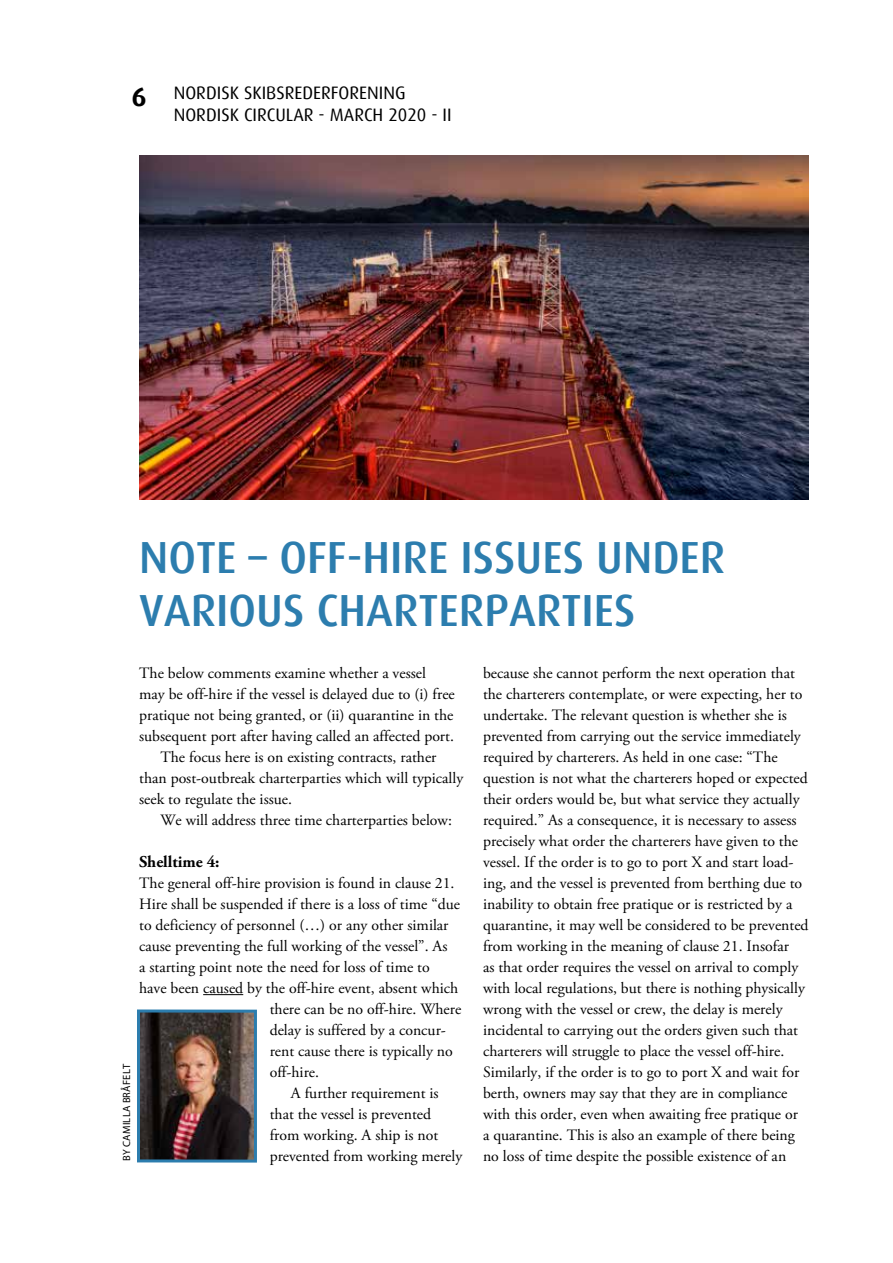
<style>
.page{position:relative;width:893px;height:1263px;background:#fff}
.page>*{position:absolute;margin:0;border:0;box-sizing:border-box;transform-origin:0 0}
.t1{font:500 45px/52.5px "Dax";color:#2c7dae}
.t2{font:18px/21.6px "Dax";color:#000}
.t3{font:700 16.5px "Adobe Garamond Pro";color:#000}
.t4{font:15.75px/21px "Adobe Garamond Pro";color:#000}
.t5{font:10.5px "Myriad Pro";letter-spacing:.02em;color:#000}
.s1{font-weight:700;font-size:27px}
</style>
<div class="page">
<img style="left:139px;top:156px;width:670px;height:344px">
<hr style="left:203px;top:994px;width:40px;height:1px;background:#000">
<img style="left:137px;top:1009px;width:120px;height:154px">
<p class="t2" style="left:174px;top:83px;width:279px;text-indent:-42px"><span class="s1">6</span> NORDISK SKIBSREDERFORENING<br>NORDISK CIRCULAR - MARCH 2020 - II</p>
<h1 class="t1" style="left:139px;top:531px;width:588px">NOTE – OFF-HIRE ISSUES UNDER<br>VARIOUS CHARTERPARTIES</h1>
<p class="t5" style="left:120px;top:1161px;width:99px;rotate:-90deg">BY CAMILLA BRÅFELT</p>
<p class="t4" style="left:139px;top:663px;width:288px">The below comments examine whether a vessel</p>
<p class="t4" style="left:139px;top:684px;width:317px">may be off-hire if the vessel is delayed due to (i) free</p>
<p class="t4" style="left:139px;top:705px;width:316px">pratique not being granted, or (ii) quarantine in the</p>
<p class="t4" style="left:139px;top:726px;width:316px">subsequent port after having called an affected port.</p>
<p class="t4" style="left:160px;top:747px;width:278px">The focus here is on existing contracts, rather</p>
<p class="t4" style="left:139px;top:768px;width:326px">than post-outbreak charterparties which will typically</p>
<p class="t4" style="left:139px;top:789px;width:154px">seek to regulate the issue.</p>
<p class="t4" style="left:160px;top:810px;width:293px">We will address three time charterparties below:</p>
<p class="t3" style="left:139px;top:852px;width:82px">Shelltime 4:</p>
<p class="t4" style="left:139px;top:873px;width:317px">The general off-hire provision is found in clause 21.</p>
<p class="t4" style="left:139px;top:894px;width:322px">Hire shall be suspended if there is a loss of time “due</p>
<p class="t4" style="left:139px;top:915px;width:311px">to deficiency of personnel (…) or any other similar</p>
<p class="t4" style="left:139px;top:936px;width:310px">cause preventing the full working of the vessel”. As</p>
<p class="t4" style="left:139px;top:957px;width:292px">a starting point note the need for loss of time to</p>
<p class="t4" style="left:139px;top:978px;width:321px">have been caused by the off-hire event, absent which</p>
<p class="t4" style="left:270px;top:999px;width:193px">there can be no off-hire. Where</p>
<p class="t4" style="left:270px;top:1020px;width:178px">delay is suffered by a concur-</p>
<p class="t4" style="left:270px;top:1041px;width:185px">rent cause there is typically no</p>
<p class="t4" style="left:270px;top:1062px;width:51px">off-hire.</p>
<p class="t4" style="left:291px;top:1083px;width:149px">A further requirement is</p>
<p class="t4" style="left:270px;top:1104px;width:163px">that the vessel is prevented</p>
<p class="t4" style="left:270px;top:1125px;width:170px">from working. A ship is not</p>
<p class="t4" style="left:270px;top:1146px;width:194px">prevented from working merely</p>
<p class="t4" style="left:483px;top:663px;width:327px">because she cannot perform the next operation that the charterers contemplate, or were expecting, her to undertake. The relevant question is whether she is prevented from carrying out the service immediately required by charterers. As held in one case: “The question is not what the charterers hoped or expected their orders would be, but what service they actually required.” As a consequence, it is necessary to assess precisely what order the charterers have given to the vessel. If the order is to go to port X and start load&shy;ing, and the vessel is prevented from berthing due to inability to obtain free pratique or is restricted by a quarantine, it may well be considered to be prevented from working in the meaning of clause 21. Insofar<br>as that order requires the vessel on arrival to comply with local regulations, but there is nothing physically wrong with the vessel or crew, the delay is merely incidental to carrying out the orders given such that charterers will struggle to place the vessel off-hire.<br>Similarly, if the order is to go to port X and wait for berth, owners may say that they are in compliance with this order, even when awaiting free pratique or<br>a quarantine. This is also an example of there being</p>
<p class="t4" style="left:483px;top:1146px;width:305px">no loss of time despite the possible existence of an</p>
</div>
